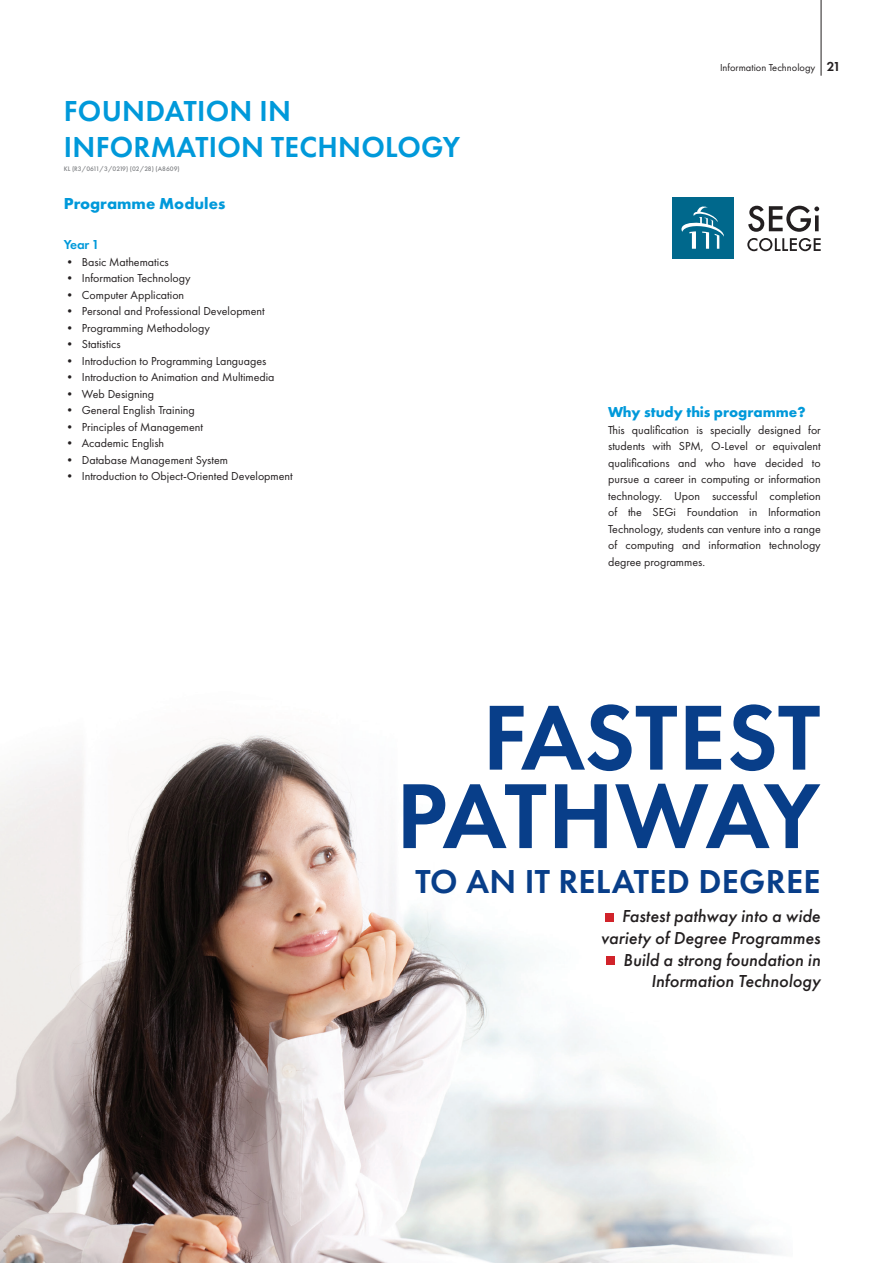
<style>
.page{position:relative;width:893px;height:1263px;background:#fff}
.page>*{position:absolute;margin:0;border:0;box-sizing:border-box;transform-origin:0 0}
.t1{font:600 95.7px/78.4px "Futura PT";letter-spacing:-.005em;color:#083e89;text-align:right}
.t2{font:600 34.5px "Futura PT";letter-spacing:.01em;color:#083e89}
.t3{font:600 30px "Futura PT";letter-spacing:.01em;color:#0099da}
.t4{font:italic 500 18px/21.6px "Futura PT";color:#231f20;text-align:right}
.t5{font:700 16.5px "Futura PT";color:#0099da}
.t6{font:700 15px "Futura PT";color:#0099da}
.t7{font:600 13.5px "Futura PT";color:#0099da}
.t8{font:12px/16.5px "Futura PT";color:#231f20;text-align:justify}
.t9{font:10.5px "Futura PT";color:#231f20}
.t10{font:500 6.75px "Futura PT";color:#808285}
.s1{font-weight:700}
.s2{font-weight:600;font-size:13.5px}
</style>
<div class="page">
<hr style="left:821px;top:0;width:1px;height:76px;background:#231f20">
<img style="left:1px;top:734px;width:781px;height:529px">
<div style="left:605px;top:913px;width:8px;height:8px;background:#d1232a"></div>
<div style="left:606px;top:956px;width:9px;height:8px;background:#d1232a"></div>
<div style="left:672px;top:197px;width:61px;height:61px;background:#00688c"></div>
<svg style="left:681px;top:206px;width:43px;height:43px"></svg>
<svg style="left:747px;top:238px;width:74px;height:13px"></svg>
<svg style="left:748px;top:206px;width:71px;height:26px"></svg>
<p class="t3" style="left:64px;top:92px;width:229px">FOUNDATION IN</p>
<p class="t3" style="left:64px;top:128px;width:398px">INFORMATION TECHNOLOGY</p>
<p class="t10" style="left:64px;top:165px;width:117px">KL (R3/0611/3/0219) (02/28) (A8609)</p>
<p class="t5" style="left:64px;top:193px;width:163px">Programme Modules</p>
<p class="t7" style="left:64px;top:236px;width:37px">Year 1</p>
<p class="t8" style="left:64px;top:253px;width:107px"><span class="s1">•</span> Basic Mathematics</p>
<p class="t8" style="left:64px;top:270px;width:128px"><span class="s1">•</span> Information Technology</p>
<p class="t8" style="left:64px;top:286px;width:122px"><span class="s1">•</span> Computer Application</p>
<p class="t8" style="left:64px;top:303px;width:203px"><span class="s1">•</span> Personal and Professional Development</p>
<p class="t8" style="left:64px;top:319px;width:148px"><span class="s1">•</span> Programming Methodology</p>
<p class="t8" style="left:64px;top:336px;width:58px"><span class="s1">•</span> Statistics</p>
<p class="t8" style="left:64px;top:352px;width:204px"><span class="s1">•</span> Introduction to Programming Languages</p>
<p class="t8" style="left:64px;top:369px;width:212px"><span class="s1">•</span> Introduction to Animation and Multimedia</p>
<p class="t8" style="left:64px;top:385px;width:92px"><span class="s1">•</span> Web Designing</p>
<p class="t8" style="left:64px;top:402px;width:133px"><span class="s1">•</span> General English Training</p>
<p class="t8" style="left:64px;top:418px;width:141px"><span class="s1">•</span> Principles of Management</p>
<p class="t8" style="left:64px;top:435px;width:102px"><span class="s1">•</span> Academic English</p>
<p class="t8" style="left:64px;top:451px;width:166px"><span class="s1">•</span> Database Management System</p>
<p class="t8" style="left:64px;top:468px;width:231px"><span class="s1">•</span> Introduction to Object-Oriented Development</p>
<p class="t9" style="left:720px;top:61px;width:122px">Information Technology <span class="s2">21</span></p>
<p class="t6" style="left:608px;top:403px;width:199px">Why study this programme?</p>
<p class="t8" style="left:608px;top:421px;width:214px">This qualification is specially designed for students with SPM, O-Level or equivalent qualifications and who have decided to pursue a career in computing or information technology. Upon successful completion of the SEGi Foundation in Information Technology, students can venture into a range of computing and information technology degree programmes.</p>
<p class="t1" style="left:396px;top:697px;width:426px">FASTEST<br>PATHWAY</p>
<p class="t2" style="left:416px;top:860px;width:406px">TO AN IT RELATED DEGREE</p>
<p class="t4" style="left:622px;top:906px;width:200px">Fastest pathway into a wide</p>
<p class="t4" style="left:601px;top:927px;width:221px">variety of Degree Programmes</p>
<p class="t4" style="left:623px;top:949px;width:199px">Build a strong foundation in<br>Information Technology</p>
</div>
